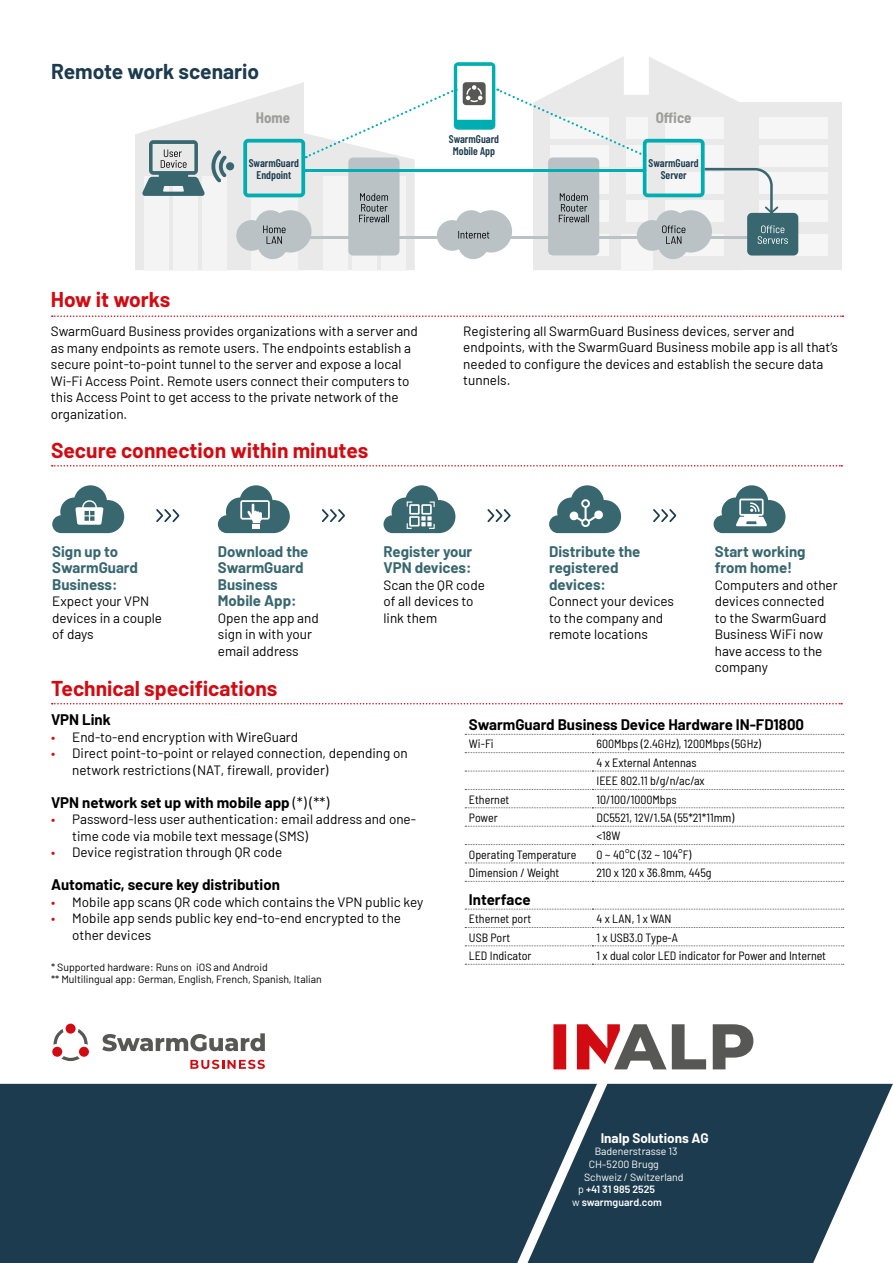
<style>
.page{position:relative;width:893px;height:1263px;background:#fff}
.page>*{position:absolute;margin:0;border:0;box-sizing:border-box;transform-origin:0 0}
.t1{font:700 21px "Barlow";color:#d20a11}
.t2{font:700 21px "Barlow";color:#1c3b4e}
.t3{font:700 15px/16.5px "Barlow";color:#38676f}
.t4{font:700 15px "Barlow";color:#000}
.t5{font:700 semi-condensed 14.85px "Barlow";color:#9d9d9c}
.t6{font:13.5px/16.5px "Barlow";color:#000}
.t7{font:700 13.5px "Barlow";color:#fff}
.t8{font:semi-condensed 12px/18.5px "Barlow";color:#000}
.t9{font:600 11.1px/11.9px "Barlow Condensed";color:#1c3b4e;text-align:center}
.t10{font:10.5px/12px "Barlow";color:#000}
.t11{font:10.5px "Barlow";color:#fff}
.t12{font:600 10.5px "Barlow";color:#fff}
.s1{color:#d20a11}
.s2{font-weight:400}
</style>
<div class="page">
<div style="left:0;top:1084px;width:528px;height:179px;background:#1c3b4e"></div>
<svg style="left:528px;top:1084px;width:365px;height:179px;fill:#1c3b4e"></svg>
<svg style="left:553px;top:1024px;width:200px;height:45px"></svg>
<svg style="left:190px;top:1060px;width:75px;height:9px"></svg>
<svg style="left:102px;top:1033px;width:163px;height:18px"></svg>
<svg style="left:52px;top:1023px;width:37px;height:38px"></svg>
<svg style="left:383px;top:485px;width:72px;height:48px"></svg>
<svg style="left:52px;top:485px;width:72px;height:48px"></svg>
<svg style="left:218px;top:485px;width:72px;height:48px"></svg>
<svg style="left:549px;top:485px;width:72px;height:48px"></svg>
<svg style="left:156px;top:509px;width:23px;height:13px"></svg>
<svg style="left:322px;top:509px;width:23px;height:13px"></svg>
<svg style="left:487px;top:509px;width:23px;height:13px"></svg>
<svg style="left:653px;top:509px;width:23px;height:13px"></svg>
<svg style="left:465px;top:734px;width:379px;height:1px"></svg>
<svg style="left:465px;top:752px;width:379px;height:1px"></svg>
<svg style="left:465px;top:771px;width:379px;height:1px"></svg>
<svg style="left:465px;top:789px;width:379px;height:1px"></svg>
<svg style="left:465px;top:807px;width:379px;height:1px"></svg>
<svg style="left:465px;top:826px;width:379px;height:1px"></svg>
<svg style="left:465px;top:844px;width:379px;height:1px"></svg>
<svg style="left:465px;top:862px;width:379px;height:1px"></svg>
<svg style="left:465px;top:881px;width:379px;height:1px"></svg>
<svg style="left:465px;top:909px;width:379px;height:1px"></svg>
<svg style="left:465px;top:927px;width:379px;height:1px"></svg>
<svg style="left:465px;top:945px;width:379px;height:1px"></svg>
<svg style="left:465px;top:964px;width:379px;height:1px"></svg>
<svg style="left:713px;top:485px;width:72px;height:48px"></svg>
<div style="left:741px;top:102px;width:101px;height:168px;background:#e9e9e9"></div>
<div style="left:759px;top:201px;width:69px;height:21px;background:#f6f6f6"></div>
<div style="left:759px;top:234px;width:69px;height:21px;background:#f6f6f6"></div>
<div style="left:759px;top:173px;width:69px;height:21px;background:#f6f6f6"></div>
<div style="left:759px;top:145px;width:69px;height:21px;background:#f6f6f6"></div>
<div style="left:759px;top:117px;width:69px;height:21px;background:#f6f6f6"></div>
<div style="left:747px;top:213px;width:51px;height:43px;background:#38676f;border-radius:5px"></div>
<svg style="left:52px;top:465px;width:790px;height:2px"></svg>
<svg style="left:52px;top:315px;width:791px;height:2px"></svg>
<svg style="left:52px;top:703px;width:790px;height:1px"></svg>
<svg style="left:135px;top:56px;width:653px;height:214px"></svg>
<h1 class="t2" style="left:51px;top:56px;width:210px">Remote work scenario</h1>
<p class="t5" style="left:256px;top:107px;width:36px">Home</p>
<p class="t5" style="left:656px;top:107px;width:37px">Office</p>
<p class="t9" style="left:449px;top:133px;width:52px">SwarmGuard<br>Mobile App</p>
<p class="t9" style="left:249px;top:156px;width:52px">SwarmGuard<br>Endpoint</p>
<p class="t9" style="left:649px;top:156px;width:52px">SwarmGuard<br>Server</p>
<h1 class="t1" style="left:51px;top:284px;width:121px">How it works</h1>
<p class="t6" style="left:51px;top:322px;width:368px">SwarmGuard Business provides organizations with a server and as many endpoints as remote users. The endpoints establish a secure point-to-point tunnel to the server and expose a local Wi-Fi Access Point. Remote users connect their computers to this Access Point to get access to the private network of the organization.</p>
<h1 class="t1" style="left:51px;top:435px;width:319px">Secure connection within minutes</h1>
<p class="t6" style="left:463px;top:321px;width:376px">Registering all SwarmGuard Business devices, server and endpoints, with the SwarmGuard Business mobile app is all that’s needed to configure the devices and establish the secure data tunnels.</p>
<p class="t3" style="left:52px;top:542px;width:87px">Sign up to<br>SwarmGuard<br>Business:</p>
<p class="t6" style="left:52px;top:592px;width:111px">Expect your VPN devices in a couple of days</p>
<p class="t3" style="left:218px;top:542px;width:92px">Download the<br>SwarmGuard<br>Business<br>Mobile App:</p>
<p class="t6" style="left:218px;top:608px;width:102px">Open the app and sign in with your email address</p>
<p class="t3" style="left:383px;top:542px;width:90px">Register your<br>VPN devices:</p>
<p class="t6" style="left:383px;top:575px;width:103px">Scan the QR code of all devices to link them</p>
<p class="t3" style="left:549px;top:542px;width:93px">Distribute the registered devices:</p>
<p class="t6" style="left:549px;top:592px;width:126px">Connect your devices to the company and remote locations</p>
<p class="t3" style="left:715px;top:542px;width:92px">Start working from home!</p>
<p class="t6" style="left:715px;top:575px;width:124px">Computers and other devices connected to the SwarmGuard<br>Business WiFi now have access to the company</p>
<h1 class="t1" style="left:51px;top:673px;width:228px">Technical specifications</h1>
<p class="t4" style="left:51px;top:709px;width:61px">VPN Link</p>
<p class="t6" style="left:51px;top:728px;width:249px"><span class="s1">•</span> End-to-end encryption with WireGuard</p>
<p class="t6" style="left:72px;top:744px;width:337px;text-indent:-21px"><span class="s1">•</span> Direct point-to-point or relayed connection, depending on network restrictions (NAT, firewall, provider)</p>
<p class="t4" style="left:51px;top:791px;width:280px">VPN network set up with mobile app <span class="s2">(*) (**)</span></p>
<p class="t6" style="left:72px;top:810px;width:345px;text-indent:-21px"><span class="s1">•</span> Password-less user authentication: email address and one&shy;time code via mobile text message (SMS)</p>
<p class="t6" style="left:51px;top:843px;width:233px"><span class="s1">•</span> Device registration through QR code</p>
<p class="t4" style="left:51px;top:874px;width:230px">Automatic, secure key distribution</p>
<p class="t6" style="left:51px;top:893px;width:374px"><span class="s1">•</span> Mobile app scans QR code which contains the VPN public key</p>
<p class="t6" style="left:72px;top:909px;width:330px;text-indent:-21px"><span class="s1">•</span> Mobile app sends public key end-to-end encrypted to the other devices</p>
<p class="t10" style="left:51px;top:961px;width:272px">* Supported hardware: Runs on iOS and Android<br>** Multilingual app: German, English, French, Spanish, Italian</p>
<p class="t4" style="left:469px;top:713px;width:337px">SwarmGuard Business Device Hardware IN-FD1800</p>
<p class="t8" style="left:469px;top:734px;width:26px">Wi-Fi</p>
<p class="t8" style="left:596px;top:734px;width:166px">600Mbps (2.4GHz), 1200Mbps (5GHz)<br>4 x External Antennas<br>IEEE 802.11 b/g/n/ac/ax</p>
<p class="t8" style="left:469px;top:789px;width:42px">Ethernet</p>
<p class="t8" style="left:596px;top:789px;width:82px">10/100/1000Mbps</p>
<p class="t8" style="left:469px;top:807px;width:30px">Power</p>
<p class="t8" style="left:596px;top:807px;width:139px">DC5521, 12V/1.5A (55*21*11mm) &lt;18W</p>
<p class="t8" style="left:469px;top:844px;width:109px">Operating Temperature</p>
<p class="t8" style="left:596px;top:844px;width:96px">0 ~ 40°C (32 ~ 104°F)</p>
<p class="t8" style="left:469px;top:863px;width:92px">Dimension / Weight</p>
<p class="t8" style="left:596px;top:863px;width:117px">210 x 120 x 36.8mm, 445g</p>
<p class="t4" style="left:469px;top:888px;width:63px">Interface</p>
<p class="t8" style="left:469px;top:909px;width:64px">Ethernet port</p>
<p class="t8" style="left:596px;top:909px;width:76px">4 x LAN, 1 x WAN</p>
<p class="t8" style="left:469px;top:927px;width:43px">USB Port</p>
<p class="t8" style="left:596px;top:927px;width:83px">1 x USB3.0 Type-A</p>
<p class="t8" style="left:469px;top:945px;width:64px">LED Indicator</p>
<p class="t8" style="left:596px;top:945px;width:231px">1 x dual color LED indicator for Power and Internet</p>
<p class="t7" style="left:601px;top:1128px;width:109px">Inalp Solutions AG</p>
<p class="t11" style="left:595px;top:1144px;width:84px">Badenerstrasse 13</p>
<p class="t11" style="left:589px;top:1157px;width:72px">CH–5200 Brugg</p>
<p class="t11" style="left:584px;top:1169px;width:101px">Schweiz / Switzerland</p>
<p class="t12" style="left:578px;top:1182px;width:78px"><span class="s2">p</span> +41 31 985 2525</p>
<p class="t12" style="left:572px;top:1194px;width:91px"><span class="s2">w</span> swarmguard.com</p>
</div>
